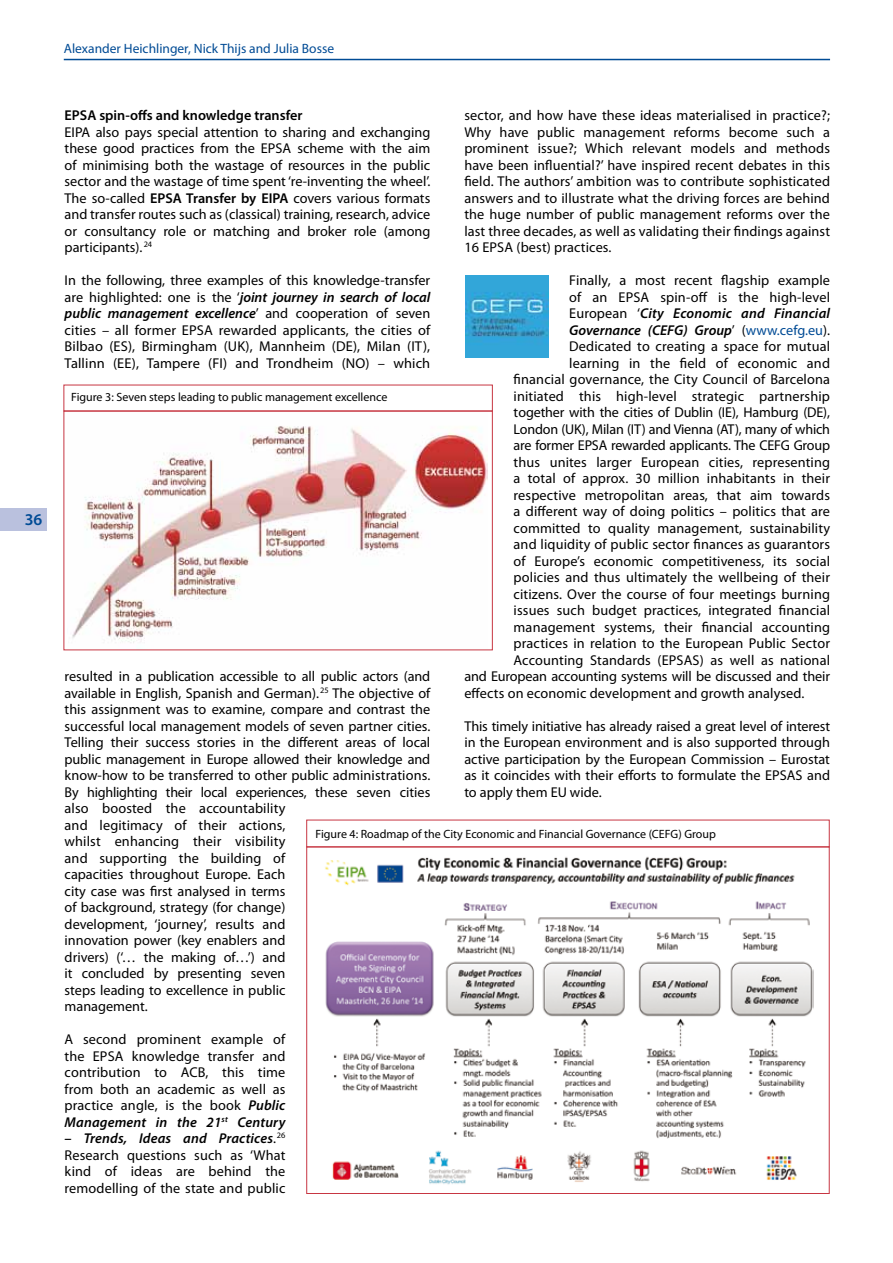
<style>
.page{position:relative;width:893px;height:1263px;background:#fff}
.page>*{position:absolute;margin:0;border:0;box-sizing:border-box;transform-origin:0 0}
.t1{font:600 16.5px "Myriad Pro";color:#004b95}
.t2{font:14.25px/16.5px "Myriad Pro";letter-spacing:.005em;color:#000;text-align:justify}
.t3{font:14.25px "Myriad Pro";letter-spacing:-.015em;color:#000}
.t4{font:italic 600 14.25px "Myriad Pro";letter-spacing:.005em;color:#000}
.t5{font:600 14.25px "Myriad Pro";color:#000}
.t6{font:13.5px "Myriad Pro";color:#004b95}
.t7{font:12px "Myriad Pro";color:#000}
.s1{font-weight:600}
.s2{font-weight:600;font-style:italic}
.s3{font-weight:400;font-style:normal}
.s4{font-weight:400;font-style:normal;color:#004b95}
</style>
<div class="page">
<hr style="left:64px;top:59px;width:766px;height:1px;background:#004b95">
<div style="left:0;top:508px;width:46px;height:23px;background:#bac1de"></div>
<img style="left:72px;top:426px;width:415px;height:217px">
<div style="left:64px;top:411px;width:429px;height:239px;border:1px solid #c73642"></div>
<div style="left:64px;top:385px;width:429px;height:26px;border:1px solid #c73642"></div>
<img style="left:325px;top:856px;width:488px;height:329px">
<div style="left:306px;top:820px;width:524px;height:27px;border:1px solid #c73642"></div>
<img style="left:465px;top:276px;width:83px;height:82px">
<p class="t1" style="left:25px;top:509px;width:19px">36</p>
<p class="t6" style="left:64px;top:41px;width:272px">Alexander Heichlinger, Nick Thijs and Julia Bosse</p>
<p class="t5" style="left:65px;top:106px;width:239px">EPSA spin-offs and knowledge transfer</p>
<p class="t2" style="left:65px;top:124px;width:367px">EIPA also pays special attention to sharing and exchanging these good practices from the EPSA scheme with the aim of minimising both the wastage of resources in the public sector and the wastage of time spent ‘re-inventing the wheel’.<br>The so-called <span class="s1">EPSA Transfer by EIPA</span> covers various formats and transfer routes such as (classical) training, research, advice or consultancy role or matching and broker role (among participants). <sup>24</sup></p>
<p class="t2" style="left:65px;top:272px;width:367px">In the following, three examples of this knowledge-transfer are highlighted: one is the ‘<span class="s2">joint journey in search of local public management excellence</span>’ and cooperation of seven cities – all former EPSA rewarded applicants, the cities of Bilbao (ES), Birmingham (UK), Mannheim (DE), Milan (IT), Tallinn (EE), Tampere (FI) and Trondheim (NO) – which</p>
<p class="t2" style="left:464px;top:107px;width:367px">sector, and how have these ideas materialised in practice?; Why have public management reforms become such a prominent issue?; Which relevant models and methods have been influential?’ have inspired recent debates in this field. The authors’ ambition was to contribute sophisticated answers and to illustrate what the driving forces are behind the huge number of public management reforms over the last three decades, as well as validating their findings against 16 EPSA (best) practices.</p>
<p class="t2" style="left:569px;top:272px;width:262px">Finally, a most recent flagship example</p>
<p class="t2" style="left:569px;top:289px;width:262px">of an EPSA spin-off is the high-level</p>
<p class="t4" style="left:569px;top:304px;width:262px"><span class="s3">European ‘</span>City Economic and Financial</p>
<p class="t4" style="left:569px;top:321px;width:262px">Governance (CEFG) Group<span class="s3">’ (</span><span class="s4">www.cefg.eu</span><span class="s3">).</span></p>
<p class="t2" style="left:569px;top:338px;width:262px">Dedicated to creating a space for mutual</p>
<p class="t2" style="left:569px;top:355px;width:262px">learning in the field of economic and</p>
<p class="t2" style="left:514px;top:371px;width:318px">financial governance, the City Council of Barcelona</p>
<p class="t2" style="left:514px;top:388px;width:318px">initiated this high-level strategic partnership</p>
<p class="t2" style="left:514px;top:404px;width:318px">together with the cities of Dublin (IE), Hamburg (DE),</p>
<p class="t3" style="left:514px;top:421px;width:318px">London (UK), Milan (IT) and Vienna (AT), many of which</p>
<p class="t3" style="left:514px;top:437px;width:318px">are former EPSA rewarded applicants. The CEFG Group</p>
<p class="t2" style="left:514px;top:454px;width:318px">thus unites larger European cities, representing</p>
<p class="t2" style="left:514px;top:470px;width:318px">a total of approx. 30 million inhabitants in their</p>
<p class="t2" style="left:514px;top:487px;width:318px">respective metropolitan areas, that aim towards</p>
<p class="t2" style="left:514px;top:503px;width:318px">a different way of doing politics – politics that are</p>
<p class="t2" style="left:514px;top:520px;width:318px">committed to quality management, sustainability</p>
<p class="t2" style="left:514px;top:536px;width:318px">and liquidity of public sector finances as guarantors</p>
<p class="t2" style="left:514px;top:553px;width:318px">of Europe’s economic competitiveness, its social</p>
<p class="t2" style="left:514px;top:569px;width:318px">policies and thus ultimately the wellbeing of their</p>
<p class="t2" style="left:514px;top:586px;width:318px">citizens. Over the course of four meetings burning</p>
<p class="t2" style="left:514px;top:602px;width:318px">issues such budget practices, integrated financial</p>
<p class="t2" style="left:514px;top:619px;width:318px">management systems, their financial accounting</p>
<p class="t2" style="left:514px;top:635px;width:318px">practices in relation to the European Public Sector</p>
<p class="t2" style="left:514px;top:652px;width:318px">Accounting Standards (EPSAS) as well as national</p>
<p class="t2" style="left:464px;top:668px;width:367px">and European accounting systems will be discussed and their</p>
<p class="t2" style="left:464px;top:685px;width:342px">effects on economic development and growth analysed.</p>
<p class="t2" style="left:464px;top:718px;width:367px">This timely initiative has already raised a great level of interest in the European environment and is also supported through active participation by the European Commission – Eurostat as it coincides with their efforts to formulate the EPSAS and to apply them EU wide.</p>
<p class="t7" style="left:71px;top:391px;width:318px">Figure 3: Seven steps leading to public management excellence</p>
<p class="t2" style="left:65px;top:668px;width:367px;text-align:left">resulted in a publication accessible to all public actors (and available in English, Spanish and German). <sup>25</sup> The objective of this assignment was to examine, compare and contrast the successful local management models of seven partner cities.<br>Telling their success stories in the different areas of local public management in Europe allowed their knowledge and know-how to be transferred to other public administrations.<br>By highlighting their local experiences, these seven cities also boosted the accountability<br>and legitimacy of their actions,<br>whilst enhancing their visibility<br>and supporting the building of<br>capacities throughout Europe. Each<br>city case was first analysed in terms<br>of background, strategy (for change)<br>development, ‘journey’, results and<br>innovation power (key enablers and<br>drivers) (‘… the making of…’) and<br>it concluded by presenting seven<br>steps leading to excellence in public<br>management.</p>
<p class="t2" style="left:65px;top:1031px;width:222px">A second prominent example of the EPSA knowledge transfer and contribution to ACB, this time from both an academic as well as practice angle, is the book <span class="s2">Public Management in the 21</span><sup>st</sup> <span class="s2">Century</span></p>
<p class="t2" style="left:65px;top:1130px;width:222px"><span class="s2">– Trends, Ideas and Practices</span>.<sup>26<br></sup>Research questions such as ‘What kind of ideas are behind the remodelling of the state and public</p>
<p class="t7" style="left:316px;top:827px;width:402px">Figure 4: Roadmap of the City Economic and Financial Governance (CEFG) Group</p>
</div>
